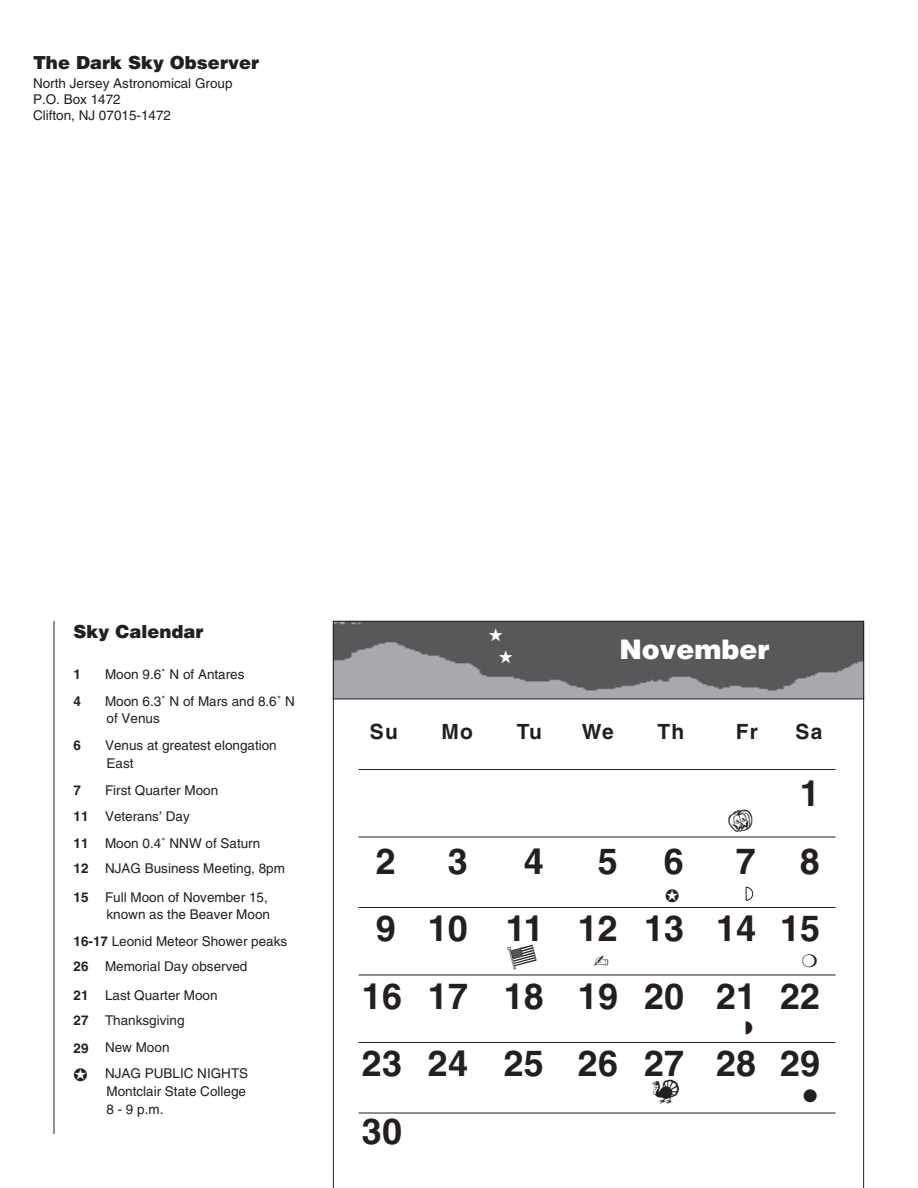
<style>
.page{position:relative;width:918px;height:1188px;background:#fff}
.page>*{position:absolute;margin:0;border:0;box-sizing:border-box;transform-origin:0 0}
.t1{font:700 36px "Helvetica";color:#231f20}
.t2{font:900 27px "Helvetica";color:#fff}
.t3{font:27px "Mini Pics Lil Events";color:#231f20}
.t4{font:700 21px "Helvetica";letter-spacing:.055em;color:#231f20}
.t5{font:900 18px "Helvetica";color:#231f20}
.t6{font:18px "Zapf Dingbats";color:#231f20}
.t7{font:13.5px/26.7px "Helvetica";color:#231f20}
.t8{font:700 13.5px "Helvetica";color:#231f20}
.s1{font-weight:700}
</style>
<div class="page">
<svg style="left:333px;top:699px;width:531px;height:489px"></svg>
<img style="left:335px;top:623px;width:527px;height:74px">
<div style="left:333px;top:621px;width:531px;height:78px;border:1px solid #231f20"></div>
<hr style="left:358px;top:837px;width:478px;height:1px;background:#231f20">
<hr style="left:358px;top:907px;width:478px;height:1px;background:#231f20">
<hr style="left:358px;top:975px;width:478px;height:1px;background:#231f20">
<hr style="left:358px;top:1042px;width:478px;height:1px;background:#231f20">
<hr style="left:358px;top:769px;width:478px;height:1px;background:#231f20">
<hr style="left:358px;top:1113px;width:478px;height:1px;background:#231f20">
<hr style="left:54px;top:621px;width:1px;height:513px;background:#231f20">
<svg style="left:666px;top:889px;width:13px;height:13px"></svg>
<svg style="left:746px;top:887px;width:7px;height:13px"></svg>
<svg style="left:594px;top:956px;width:14px;height:10px"></svg>
<svg style="left:802px;top:954px;width:15px;height:13px"></svg>
<svg style="left:746px;top:1022px;width:6px;height:13px"></svg>
<svg style="left:489px;top:628px;width:24px;height:35px"></svg>
<h3 class="t5" style="left:33px;top:52px;width:228px">The Dark Sky Observer</h3>
<p class="t7" style="left:33px;top:76px;width:201px;line-height:16.2px">North Jersey Astronomical Group<br>P.O. Box 1472<br>Clifton, NJ 07015-1472</p>
<h3 class="t5" style="left:74px;top:621px;width:131px">Sky Calendar</h3>
<p class="t8" style="left:74px;top:669px;width:9px">1</p>
<p class="t7" style="left:105px;top:662px;width:141px">Moon 9.6˚ N of Antares</p>
<p class="t8" style="left:74px;top:695px;width:9px">4</p>
<p class="t7" style="left:105px;top:693px;width:191px;line-height:17.7px">Moon 6.3˚ N of Mars and 8.6˚ N of Venus</p>
<p class="t8" style="left:74px;top:740px;width:9px">6</p>
<p class="t7" style="left:105px;top:738px;width:173px;line-height:17.7px">Venus at greatest elongation<br>East</p>
<p class="t8" style="left:74px;top:785px;width:9px">7</p>
<p class="t7" style="left:74px;top:778px;width:188px;text-indent:32px">First Quarter Moon<br><span class="s1">11</span> Veterans’ Day<br><span class="s1">11</span> Moon 0.4˚ NNW of Saturn</p>
<p class="t7" style="left:74px;top:855px;width:213px;line-height:28.5px"><span class="s1">12</span> NJAG Business Meeting, 8pm<br><span class="s1">15</span> Full Moon of November 15,</p>
<p class="t7" style="left:74px;top:903px;width:215px;text-indent:33px">known as the Beaver Moon<br><span class="s1">16-17</span> Leonid Meteor Shower peaks</p>
<p class="t7" style="left:74px;top:953px;width:176px;line-height:28.5px"><span class="s1">26</span> Memorial Day observed<br><span class="s1">21</span> Last Quarter Moon</p>
<p class="t7" style="left:74px;top:1008px;width:176px"><span class="s1">27</span> Thanksgiving<br><span class="s1">29</span> New Moon<br>✪ NJAG PUBLIC NIGHTS</p>
<p class="t7" style="left:106px;top:1084px;width:141px;line-height:17.7px">Montclair State College<br>8 - 9 p.m.</p>
<h2 class="t2" style="left:619px;top:634px;width:151px">November</h2>
<h3 class="t4" style="left:370px;top:723px;width:29px">Su</h3>
<h3 class="t4" style="left:442px;top:723px;width:33px">Mo</h3>
<h3 class="t4" style="left:517px;top:723px;width:27px">Tu</h3>
<h3 class="t4" style="left:582px;top:723px;width:34px">We</h3>
<h3 class="t4" style="left:658px;top:723px;width:28px">Th</h3>
<h3 class="t4" style="left:736px;top:723px;width:24px">Fr</h3>
<h3 class="t4" style="left:796px;top:723px;width:28px">Sa</h3>
<h2 class="t3" style="left:728px;top:807px;width:26px">b</h2>
<h1 class="t1" style="left:800px;top:779px;width:22px">1</h1>
<h1 class="t1" style="left:376px;top:847px;width:22px">2</h1>
<h1 class="t1" style="left:448px;top:847px;width:22px">3</h1>
<h1 class="t1" style="left:524px;top:847px;width:22px">4</h1>
<h1 class="t1" style="left:598px;top:847px;width:22px">5</h1>
<h1 class="t1" style="left:664px;top:847px;width:22px">6</h1>
<h1 class="t1" style="left:736px;top:847px;width:86px">7 8</h1>
<h1 class="t1" style="left:376px;top:914px;width:446px">9 10 11 12 13 14 15</h1>
<h2 class="t3" style="left:507px;top:942px;width:31px">§</h2>
<h1 class="t1" style="left:362px;top:982px;width:460px">16 17 18 19 20 21 22</h1>
<h1 class="t1" style="left:362px;top:1049px;width:460px">23 24 25 26 27 28 29</h1>
<h1 class="t1" style="left:362px;top:1117px;width:42px">30</h1>
<h2 class="t3" style="left:652px;top:1077px;width:29px">k</h2>
<h3 class="t6" style="left:803px;top:1085px;width:16px">●</h3>
</div>
